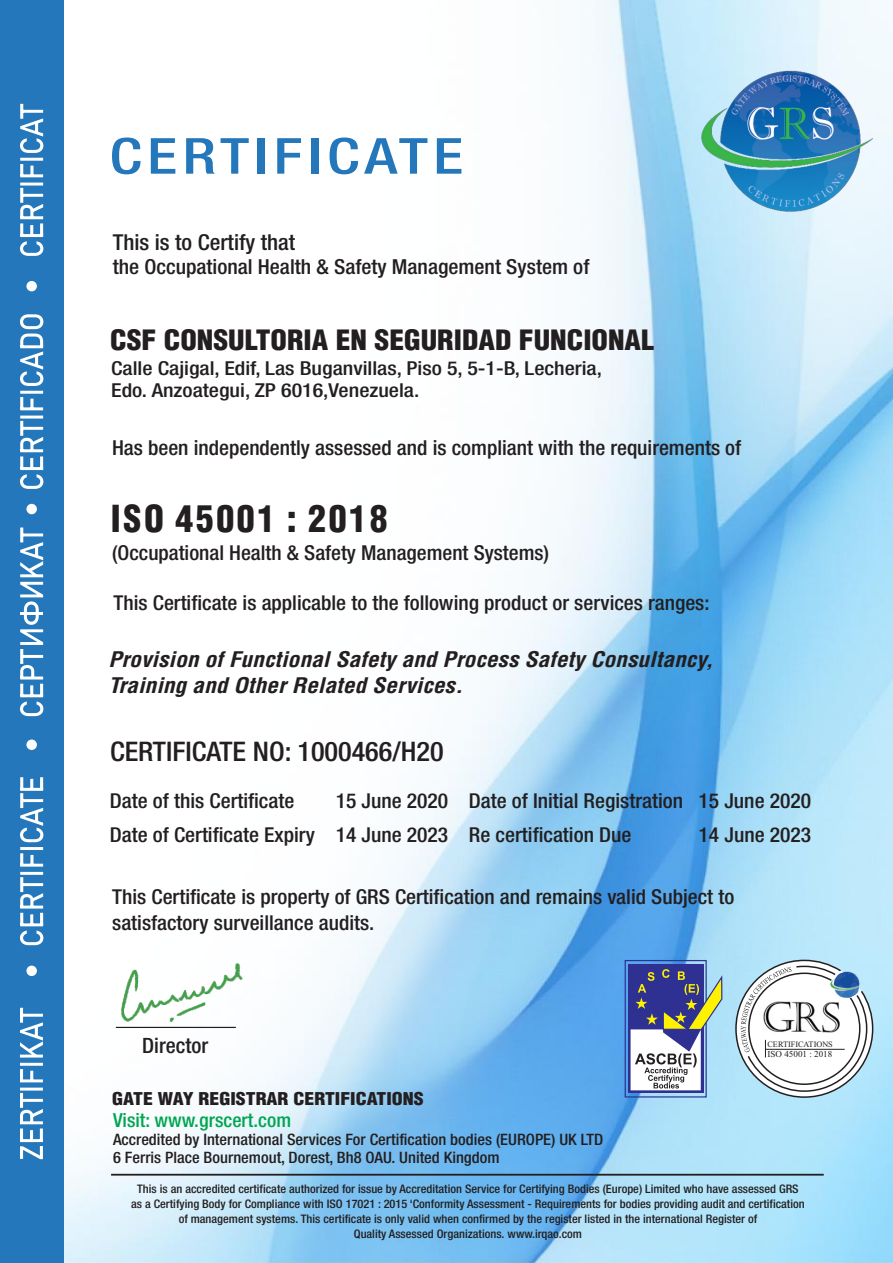
<style>
.page{position:relative;width:893px;height:1263px;background:#fff}
.page>*{position:absolute;margin:0;border:0;box-sizing:border-box;transform-origin:0 0}
.t1{font:500 condensed 49.65px "Helvetica 67";letter-spacing:.085em;color:#2377ba;scale:1.26 1}
.t2{font:900 condensed 36.3px "Helvetica";letter-spacing:.075em;color:#231f20}
.t3{font:900 condensed 27.3px "Helvetica";color:#231f20;scale:1.09 1}
.t4{font:500 condensed 27px "Helvetica 67";color:#231f20;scale:1.05 1}
.t5{font:500 condensed 21.9px "Helvetica 67";color:#231f20;scale:1.05 1}
.t6{font:500 condensed 21.15px "Helvetica 67";color:#231f20}
.t7{font:italic 700 condensed 21px/26.1px "Helvetica CE";color:#231f20;scale:1.12 1}
.t8{font:500 condensed 20.7px "Helvetica 67";color:#231f20;scale:1.04 1}
.t9{font:500 condensed 20.7px "Helvetica 67";color:#231f20;scale:1.05 1}
.t10{font:500 condensed 20.55px/34.3px "Helvetica 67";color:#231f20;scale:1.05 1}
.t11{font:500 condensed 20.55px/25.8px "Helvetica 67";color:#231f20;scale:1.04 1}
.t12{font:500 condensed 19.35px "Helvetica 67";color:#00a650}
.t13{font:500 condensed 19.2px/22.4px "Helvetica 67";color:#231f20;scale:1.14 1}
.t14{font:900 condensed 17.25px "Helvetica";color:#231f20;scale:1.15 1}
.t15{font:500 condensed 15.75px/17.9px "Helvetica 67";color:#231f20;scale:1.05 1}
.t16{font:500 condensed 11.85px/14.7px "Helvetica 67";color:#231f20;text-align:center;scale:1.05 1}
.t17{font:9px "Times New Roman";color:#231f20}
.t18{font:8.25px "Times New Roman";color:#231f20}
</style>
<div class="page">
<img style="left:63px;top:0;width:830px;height:1263px">
<div style="left:0;top:0;width:63px;height:1263px;background:#2377ba"></div>
<svg style="left:20px;top:1008px;width:23px;height:151px"></svg>
<svg style="left:20px;top:777px;width:23px;height:168px"></svg>
<svg style="left:20px;top:314px;width:23px;height:175px"></svg>
<svg style="left:20px;top:104px;width:23px;height:152px"></svg>
<svg style="left:20px;top:527px;width:23px;height:189px"></svg>
<hr style="left:20px;top:612px;width:23px;height:3px;background:#fff">
<div style="left:26px;top:281px;width:11px;height:10px;background:#fff;border-radius:50%"></div>
<div style="left:26px;top:504px;width:11px;height:10px;background:#fff;border-radius:50%"></div>
<div style="left:26px;top:739px;width:11px;height:11px;background:#fff;border-radius:50%"></div>
<div style="left:26px;top:965px;width:11px;height:11px;background:#fff;border-radius:50%"></div>
<hr style="left:111px;top:1174px;width:713px;height:1px;background:#231f20">
<div style="left:625px;top:960px;width:82px;height:137px;border:1px solid #2e3092"></div>
<svg style="left:628px;top:964px;width:75px;height:129px"></svg>
<svg style="left:631px;top:969px;width:92px;height:121px"></svg>
<svg style="left:734px;top:959px;width:140px;height:139px"></svg>
<img style="left:700px;top:68px;width:173px;height:145px">
<img style="left:113px;top:961px;width:142px;height:67px">
<h1 class="t1" style="left:109px;top:138px;width:282px">CERTIFICATE</h1>
<h3 class="t5" style="left:113px;top:234px;width:175px">This is to Certify that</h3>
<h3 class="t9" style="left:113px;top:259px;width:455px">the Occupational Health &amp; Safety Management System of</h3>
<h3 class="t3" style="left:110px;top:329px;width:501px">CSF CONSULTORIA EN SEGURIDAD FUNCIONAL</h3>
<h3 class="t13" style="left:111px;top:358px;width:432px">Calle Cajigal, Edif, Las Buganvillas, Piso 5, 5-1-B, Lecheria,<br>Edo. Anzoategui, ZP 6016,Venezuela.</h3>
<h3 class="t8" style="left:112px;top:440px;width:606px">Has been independently assessed and is compliant with the requirements of</h3>
<h2 class="t2" style="left:111px;top:504px;width:278px">ISO 45001 : 2018</h2>
<h3 class="t11" style="left:112px;top:541px;width:422px">(Occupational Health &amp; Safety Management Systems)</h3>
<h3 class="t10" style="left:114px;top:587px;width:569px">This Certificate is applicable to the following product or services ranges:</h3>
<h3 class="t7" style="left:108px;top:649px;width:542px">Provision of Functional Safety and Process Safety Consultancy,<br>Training and Other Related Services.</h3>
<h3 class="t4" style="left:110px;top:742px;width:319px">CERTIFICATE NO: 1000466/H20</h3>
<h3 class="t10" style="left:110px;top:785px;width:177px">Date of this Certificate</h3>
<h3 class="t10" style="left:110px;top:785px;width:669px;text-indent:226px">15 June 2020 Date of Initial Registration 15 June 2020<br>Date of Certificate Expiry 14 June 2023 Re certification Due</h3>
<h3 class="t10" style="left:699px;top:820px;width:109px">14 June 2023</h3>
<h3 class="t11" style="left:112px;top:886px;width:600px">This Certificate is property of GRS Certification and remains valid Subject to satisfactory surveillance audits.</h3>
<h3 class="t6" style="left:142px;top:1038px;width:67px">Director</h3>
<p class="t18" style="left:767px;top:1042px;width:67px">CERTIFICATIONS</p>
<p class="t17" style="left:767px;top:1051px;width:66px">ISO 45001 : 2018</p>
<h3 class="t14" style="left:112px;top:1092px;width:272px">GATE WAY REGISTRAR CERTIFICATIONS</h3>
<h3 class="t12" style="left:113px;top:1113px;width:180px">Visit: www.grscert.com</h3>
<h3 class="t15" style="left:113px;top:1131px;width:468px">Accredited by International Services For Certification bodies (EUROPE) UK LTD<br>6 Ferris Place Bournemout, Dorest, Bh8 OAU. United Kingdom</h3>
<p class="t16" style="left:131px;top:1183px;width:643px">This is an accredited certificate authorized for issue by Accreditation Service for Certifying Bodies (Europe) Limited who have assessed GRS as a Certifying Body for Compliance with ISO 17021 : 2015 ‘Conformity Assessment - Requirements for bodies providing audit and certification of management systems. This certificate is only valid when confirmed by the register listed in the international Register of<br>Quality Assessed Organizations. www.irqao.com</p>
</div>
